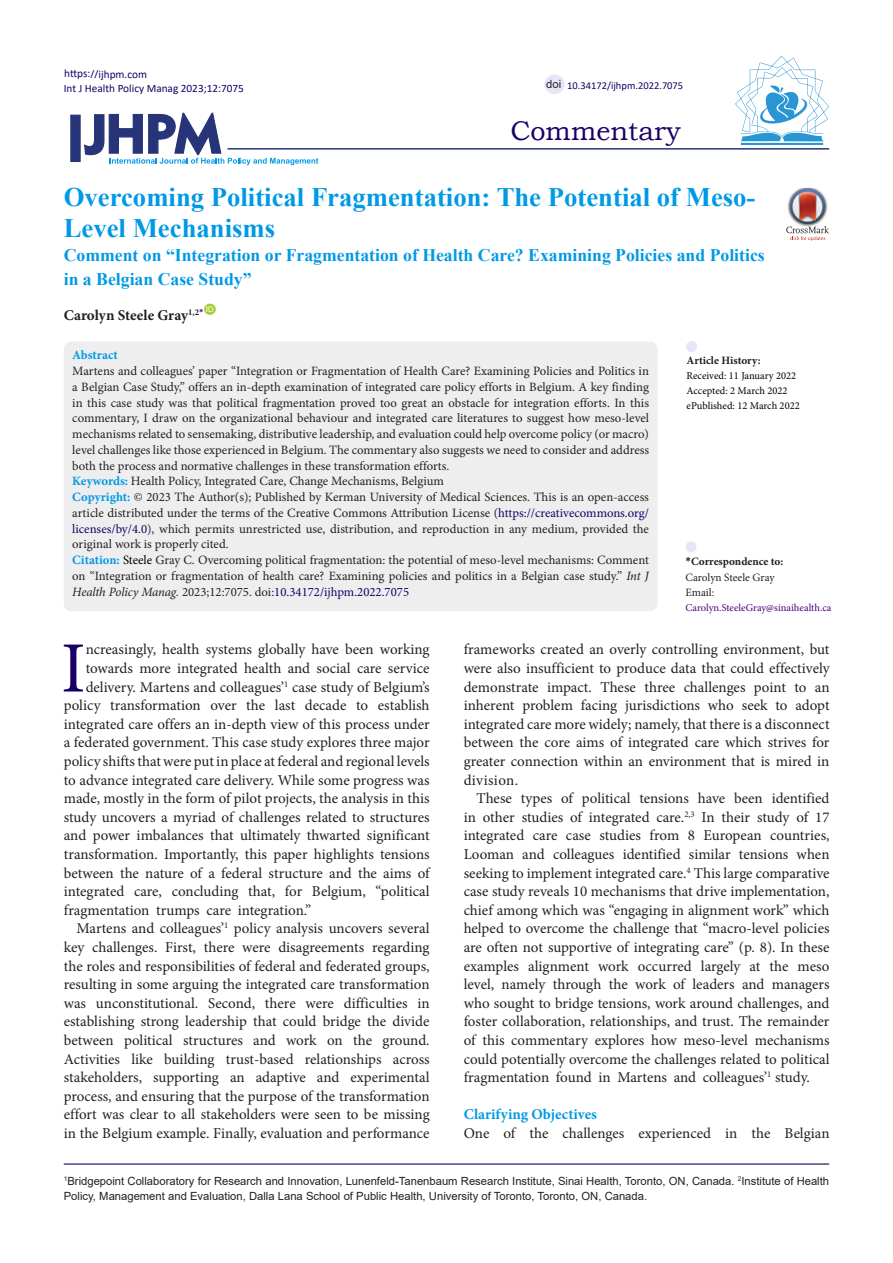
<style>
.page{position:relative;width:893px;height:1263px;background:#fff}
.page>*{position:absolute;margin:0;border:0;box-sizing:border-box;transform-origin:0 0}
.t1{font:72.3px "Minion Pro";color:#190066}
.t2{font:27px "Bookman Old Style";color:#190066}
.Default{font:700 26.7px/31.5px "Times New Roman";color:#0099e5}
.Default-2{font:700 17.7px/24px "Times New Roman";color:#0099e5}
.t3{font:15px/18.6px "Minion Pro";color:#231f20;text-align:justify}
.Default-3{font:700 15px "Minion Pro";letter-spacing:-.005em;color:#231f20}
.t4{font:700 15px "Minion Pro";color:#0099e5}
.t5{font:12.75px/15.8px "Minion Pro";color:#231f20;text-align:justify}
.Default-4{font:700 12.75px "Minion Pro";color:#0099e5}
.t6{font:11.25px/15px "Arial";color:#231f20}
.t7{font:11.25px "Calibri";color:#190066}
.t8{font:700 11.25px "Minion Pro";color:#231f20}
.t9{font:11.25px "Minion Pro";letter-spacing:-.005em;color:#231f20}
.t10{font:10.5px "Minion Pro";color:#000}
.t11{font:10.5px "Minion Pro";color:#4b0082}
.t12{font:10.5px "Calibri";color:#190066}
.t13{font:7.8px "Arial";color:#fff}
.s1{font-weight:700;color:#0099e5}
.s2{color:#190066}
.s3{color:#000}
.s4{font-style:italic}
.s5{font-family:"Calibri"}
</style>
<div class="page">
<svg style="left:84px;top:112px;width:234px;height:53px"></svg>
<div style="left:70px;top:115px;width:11px;height:47px;background:#273578;border:1px solid #273578"></div>
<div style="left:204px;top:304px;width:12px;height:11px;background:#a6ce39;border-radius:50%"></div>
<hr style="left:227px;top:148px;width:602px;height:2px;background:#273578">
<div style="left:64px;top:341px;width:594px;height:270px;background:#eee;border-radius:8px"></div>
<div style="left:685px;top:541px;width:11px;height:11px;background:#e6e6fa;border-radius:50%"></div>
<div style="left:686px;top:341px;width:11px;height:11px;background:#e6e6fa;border-radius:50%"></div>
<hr style="left:64px;top:1163px;width:765px;height:1px;background:#190066">
<hr style="left:741px;top:143px;width:82px;height:2px;background:#2995d2">
<svg style="left:735px;top:56px;width:94px;height:85px"></svg>
<div style="left:544px;top:74px;width:21px;height:20px;background:#e6e6fa;border-radius:50%"></div>
<img style="left:798px;top:188px;width:18px;height:1px">
<svg style="left:786px;top:189px;width:43px;height:52px"></svg>
<p class="t7" style="left:64px;top:66px;width:84px">https://ijhpm.com</p>
<p class="t7" style="left:64px;top:81px;width:182px">Int J Health Policy Manag 2023;12:7075</p>
<p class="t6" style="left:546px;top:76px;width:17px">doi</p>
<p class="t12" style="left:567px;top:78px;width:118px">10.34172/ijhpm.2022.7075</p>
<p class="t2" style="left:510px;top:113px;width:172px">Commentary</p>
<p class="Default" style="left:64px;top:180px;width:693px">Overcoming Political Fragmentation: The Potential of Meso-<br>Level Mechanisms</p>
<p class="Default-2" style="left:64px;top:243px;width:702px">Comment on “Integration or Fragmentation of Health Care? Examining Policies and Politics in a Belgian Case Study”</p>
<p class="Default-3" style="left:64px;top:305px;width:141px">Carolyn Steele Gray<sup>1,2</sup><sup>*</sup></p>
<p class="t13" style="left:206px;top:304px;width:9px">ID</p>
<p class="Default-4" style="left:72px;top:346px;width:47px">Abstract</p>
<p class="t5" style="left:72px;top:363px;width:578px">Martens and colleagues’ paper “Integration or Fragmentation of Health Care? Examining Policies and Politics in a Belgian Case Study,” offers an in-depth examination of integrated care policy efforts in Belgium. A key finding in this case study was that political fragmentation proved too great an obstacle for integration efforts. In this commentary, I draw on the organizational behaviour and integrated care literatures to suggest how meso-level mechanisms related to sensemaking, distributive leadership, and evaluation could help overcome policy (or macro) level challenges like those experienced in Belgium. The commentary also suggests we need to consider and address both the process and normative challenges in these transformation efforts.</p>
<p class="t5" style="left:72px;top:473px;width:373px"><span class="s1">Keywords:</span> Health Policy, Integrated Care, Change Mechanisms, Belgium</p>
<p class="t5" style="left:72px;top:489px;width:578px"><span class="s1">Copyright:</span> © 2023 The Author(s); Published by Kerman University of Medical Sciences. This is an open-access article distributed under the terms of the Creative Commons Attribution License (<span class="s2">https://creativecommons.org/ licenses/by/4.0</span>), which permits unrestricted use, distribution, and reproduction in any medium, provided the original work is properly cited.</p>
<p class="t5" style="left:72px;top:552px;width:578px"><span class="s1">Citation:</span> <span class="s3">Steele</span> Gray C. Overcoming political fragmentation: the potential of meso-level mechanisms: Comment on “Integration or fragmentation of health care? Examining policies and politics in a Belgian case study.” <span class="s4">Int J Health Policy Manag.</span> 2023;12:7075. doi:<span class="s2">10.34172/ijhpm.2022.7075</span></p>
<p class="t8" style="left:685px;top:554px;width:99px"><span class="s5">*</span>Correspondence to:</p>
<p class="t8" style="left:686px;top:352px;width:76px">Article History:</p>
<p class="t10" style="left:686px;top:368px;width:111px">Received: 11 January 2022</p>
<p class="t10" style="left:686px;top:383px;width:103px">Accepted: 2 March 2022</p>
<p class="t10" style="left:686px;top:398px;width:115px">ePublished: 12 March 2022</p>
<p class="t9" style="left:685px;top:569px;width:91px">Carolyn Steele Gray</p>
<p class="t9" style="left:685px;top:584px;width:30px">Email:</p>
<p class="t11" style="left:685px;top:600px;width:148px">Carolyn.SteeleGray@sinaihealth.ca</p>
<p class="t1" style="left:61px;top:620px;width:26px">I</p>
<p class="t3" style="left:86px;top:640px;width:345px">ncreasingly, health systems globally have been working</p>
<p class="t3" style="left:86px;top:659px;width:345px">towards more integrated health and social care service</p>
<p class="t3" style="left:86px;top:677px;width:345px">delivery. Martens and colleagues’<sup>1</sup> case study of Belgium’s</p>
<p class="t3" style="left:64px;top:696px;width:367px">policy transformation over the last decade to establish</p>
<p class="t3" style="left:64px;top:715px;width:367px">integrated care offers an in-depth view of this process under</p>
<p class="t3" style="left:64px;top:733px;width:367px">a federated government. This case study explores three major</p>
<p class="t3" style="left:64px;top:752px;width:367px">policy shifts that were put in place at federal and regional levels</p>
<p class="t3" style="left:64px;top:770px;width:367px">to advance integrated care delivery. While some progress was</p>
<p class="t3" style="left:64px;top:789px;width:367px">made, mostly in the form of pilot projects, the analysis in this</p>
<p class="t3" style="left:64px;top:808px;width:367px">study uncovers a myriad of challenges related to structures</p>
<p class="t3" style="left:64px;top:826px;width:367px">and power imbalances that ultimately thwarted significant</p>
<p class="t3" style="left:64px;top:845px;width:367px">transformation. Importantly, this paper highlights tensions</p>
<p class="t3" style="left:64px;top:863px;width:367px">between the nature of a federal structure and the aims of</p>
<p class="t3" style="left:64px;top:882px;width:367px">integrated care, concluding that, for Belgium, “political</p>
<p class="t3" style="left:64px;top:901px;width:249px">fragmentation trumps care integration.”</p>
<p class="t3" style="left:64px;top:919px;width:367px;text-indent:13px">Martens and colleagues’<sup>1</sup> policy analysis uncovers several key challenges. First, there were disagreements regarding the roles and responsibilities of federal and federated groups, resulting in some arguing the integrated care transformation was unconstitutional. Second, there were difficulties in establishing strong leadership that could bridge the divide between political structures and work on the ground.<br>Activities like building trust-based relationships across stakeholders, supporting an adaptive and experimental process, and ensuring that the purpose of the transformation effort was clear to all stakeholders were seen to be missing in the Belgium example. Finally, evaluation and performance</p>
<p class="t3" style="left:464px;top:640px;width:367px">frameworks created an overly controlling environment, but were also insufficient to produce data that could effectively demonstrate impact. These three challenges point to an inherent problem facing jurisdictions who seek to adopt integrated care more widely; namely, that there is a disconnect between the core aims of integrated care which strives for greater connection within an environment that is mired in division.</p>
<p class="t3" style="left:464px;top:789px;width:367px;text-indent:13px">These types of political tensions have been identified in other studies of integrated care.<sup>2,3</sup> In their study of 17 integrated care case studies from 8 European countries, Looman and colleagues identified similar tensions when seeking to implement integrated care.<sup>4</sup> This large comparative case study reveals 10 mechanisms that drive implementation, chief among which was “engaging in alignment work” which helped to overcome the challenge that “macro-level policies are often not supportive of integrating care” (p. 8). In these examples alignment work occurred largely at the meso level, namely through the work of leaders and managers who sought to bridge tensions, work around challenges, and foster collaboration, relationships, and trust. The remainder of this commentary explores how meso-level mechanisms could potentially overcome the challenges related to political fragmentation found in Martens and colleagues’<sup>1</sup> study.</p>
<p class="t4" style="left:464px;top:1104px;width:135px">Clarifying Objectives</p>
<p class="t3" style="left:464px;top:1124px;width:367px">One of the challenges experienced in the Belgian</p>
<p class="t6" style="left:64px;top:1173px;width:767px"><sup>1</sup>Bridgepoint Collaboratory for Research and Innovation, Lunenfeld-Tanenbaum Research Institute, Sinai Health, Toronto, ON, Canada. <sup>2</sup>Institute of Health<br>Policy, Management and Evaluation, Dalla Lana School of Public Health, University of Toronto, Toronto, ON, Canada.</p>
</div>
